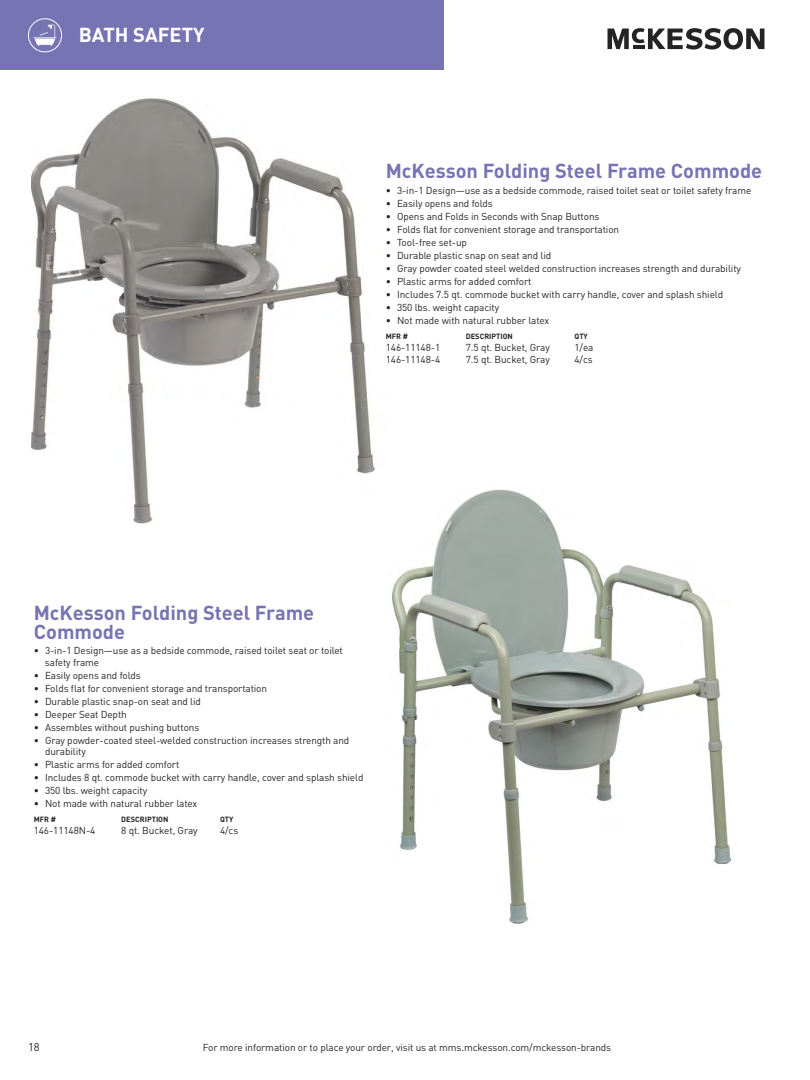
<style>
.page{position:relative;width:810px;height:1080px;background:#fff}
.page>*{position:absolute;margin:0;border:0;box-sizing:border-box;transform-origin:0 0}
.Product_Name{font:700 20px/18.8px "DIN";color:#7774b4}
.Product_Name-2{font:700 20px "DIN";color:#fff}
.t1{font:11.25px "DIN";color:#242424}
.Bullets{font:10px/11.2px "DIN";letter-spacing:-.01em;color:#242424}
.SKU_Last{font:10px "DIN";letter-spacing:-.01em;color:#242424}
.SKU{font:10px "DIN";letter-spacing:-.01em;color:#242424}
.SKU_Header{font:700 7.5px "DIN";color:#242424}
</style>
<div class="page">
<img style="left:31px;top:98px;width:345px;height:426px">
<div style="left:0;top:0;width:443px;height:69px;background:#7774b4"></div>
<svg style="left:28px;top:19px;width:34px;height:33px"></svg>
<div style="left:28px;top:18px;width:34px;height:34px;border:1px solid #fff;border-radius:50%"></div>
<svg style="left:34px;top:24px;width:22px;height:22px"></svg>
<svg style="left:608px;top:28px;width:156px;height:22px"></svg>
<img style="left:391px;top:489px;width:342px;height:435px">
<p class="Product_Name-2" style="left:79px;top:22px;width:127px">BATH SAFETY</p>
<p class="Product_Name" style="left:386px;top:161px;width:378px">McKesson Folding Steel Frame Commode</p>
<p class="Bullets" style="left:386px;top:184px;width:367px">• 3-in-1 Design—use as a bedside commode, raised toilet seat or toilet safety frame</p>
<p class="Bullets" style="left:386px;top:197px;width:109px">• Easily opens and folds</p>
<p class="Bullets" style="left:386px;top:210px;width:215px">• Opens and Folds in Seconds with Snap Buttons</p>
<p class="Bullets" style="left:386px;top:224px;width:235px">• Folds flat for convenient storage and transportation</p>
<p class="Bullets" style="left:386px;top:237px;width:83px">• Tool-free set-up</p>
<p class="Bullets" style="left:386px;top:250px;width:167px">• Durable plastic snap on seat and lid</p>
<p class="Bullets" style="left:386px;top:263px;width:357px">• Gray powder coated steel welded construction increases strength and durability</p>
<p class="Bullets" style="left:386px;top:276px;width:147px">• Plastic arms for added comfort</p>
<p class="Bullets" style="left:386px;top:289px;width:339px">• Includes 7.5 qt. commode bucket with carry handle, cover and splash shield</p>
<p class="Bullets" style="left:386px;top:302px;width:115px">• 350 lbs. weight capacity</p>
<p class="Bullets" style="left:386px;top:315px;width:165px">• Not made with natural rubber latex</p>
<p class="SKU_Header" style="left:386px;top:331px;width:24px">MFR #</p>
<p class="SKU_Header" style="left:466px;top:331px;width:49px">DESCRIPTION</p>
<p class="SKU_Header" style="left:575px;top:331px;width:15px">QTY</p>
<p class="SKU" style="left:386px;top:341px;width:56px">146-11148-1</p>
<p class="SKU" style="left:466px;top:341px;width:86px">7.5 qt. Bucket, Gray</p>
<p class="SKU" style="left:575px;top:341px;width:21px">1/ea</p>
<p class="SKU_Last" style="left:386px;top:353px;width:56px">146-11148-4</p>
<p class="SKU_Last" style="left:466px;top:353px;width:86px">7.5 qt. Bucket, Gray</p>
<p class="SKU_Last" style="left:575px;top:353px;width:20px">4/cs</p>
<p class="Product_Name" style="left:34px;top:602px;width:282px">McKesson Folding Steel Frame<br>Commode</p>
<p class="Bullets" style="left:45px;top:645px;width:299px;text-indent:-11px">• 3-in-1 Design—use as a bedside commode, raised toilet seat or toilet safety frame</p>
<p class="Bullets" style="left:34px;top:669px;width:109px">• Easily opens and folds</p>
<p class="Bullets" style="left:34px;top:682px;width:235px">• Folds flat for convenient storage and transportation</p>
<p class="Bullets" style="left:34px;top:695px;width:169px">• Durable plastic snap-on seat and lid</p>
<p class="Bullets" style="left:34px;top:708px;width:95px">• Deeper Seat Depth</p>
<p class="Bullets" style="left:34px;top:721px;width:167px">• Assembles without pushing buttons</p>
<p class="Bullets" style="left:45px;top:734px;width:306px;text-indent:-11px">• Gray powder-coated steel-welded construction increases strength and durability</p>
<p class="Bullets" style="left:34px;top:759px;width:147px">• Plastic arms for added comfort</p>
<p class="Bullets" style="left:34px;top:772px;width:331px">• Includes 8 qt. commode bucket with carry handle, cover and splash shield</p>
<p class="Bullets" style="left:34px;top:785px;width:115px">• 350 lbs. weight capacity</p>
<p class="Bullets" style="left:34px;top:798px;width:165px">• Not made with natural rubber latex</p>
<p class="SKU_Header" style="left:34px;top:814px;width:24px">MFR #</p>
<p class="SKU_Header" style="left:121px;top:814px;width:49px">DESCRIPTION</p>
<p class="SKU_Header" style="left:220px;top:814px;width:15px">QTY</p>
<p class="SKU_Last" style="left:34px;top:824px;width:63px">146-11148N-4</p>
<p class="SKU_Last" style="left:121px;top:824px;width:78px">8 qt. Bucket, Gray</p>
<p class="SKU_Last" style="left:220px;top:824px;width:20px">4/cs</p>
<p class="t1" style="left:28px;top:1040px;width:13px">18</p>
<p class="Bullets" style="left:203px;top:1042px;width:410px">For more information or to place your order, visit us at mms.mckesson.com/mckesson-brands</p>
</div>
